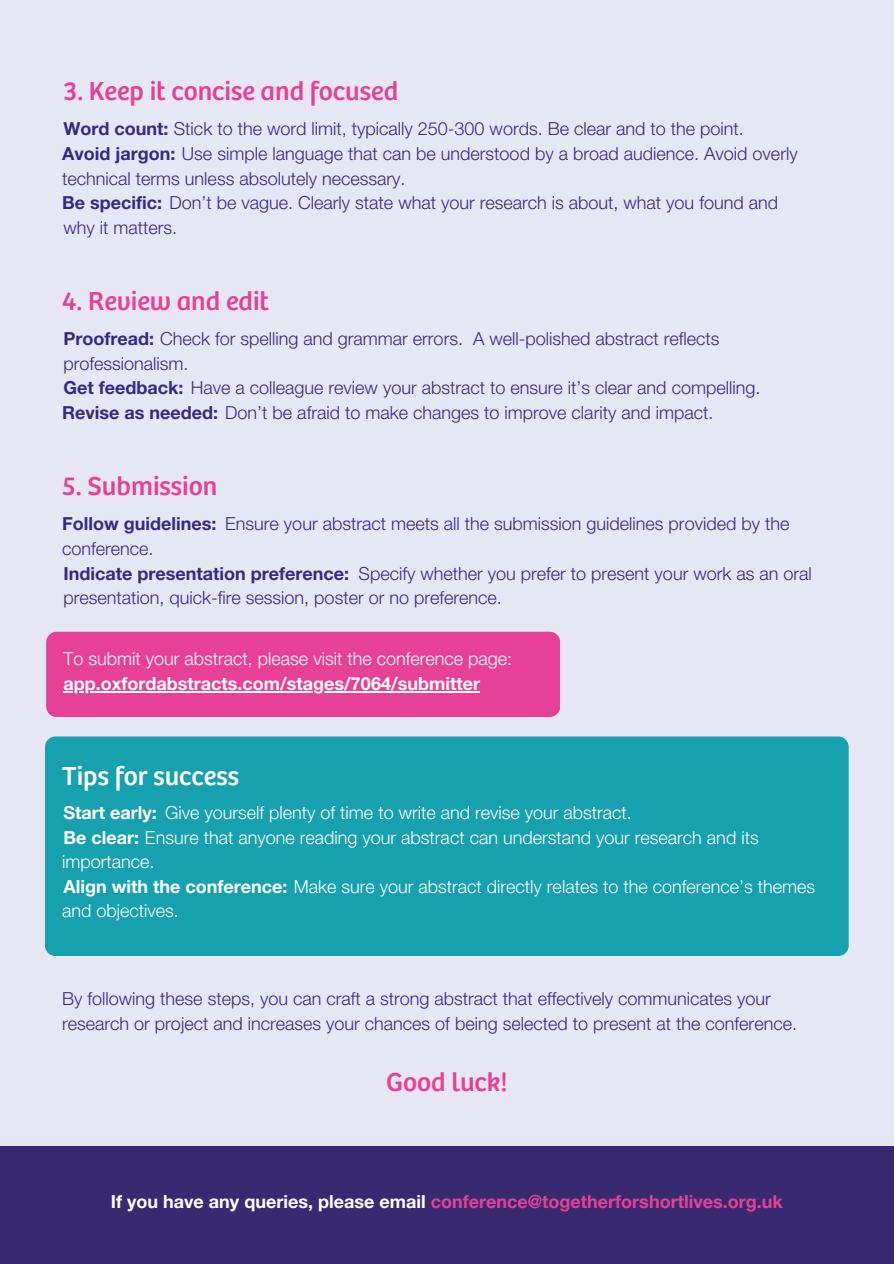
<style>
.page{position:relative;width:894px;height:1264px;background:#fff}
.page>*{position:absolute;margin:0;border:0;box-sizing:border-box;transform-origin:0 0}
.t1{font:27px "Bree";color:#e64097}
.t2{font:27px "Bree";color:#fff}
.t3{font:300 18px/24.8px "Helvetica Neue LT Std";color:#332a86}
.t4{font:300 18px "Helvetica Neue LT Std";color:#fff}
.t5{font:700 18px "Helvetica Neue LT Std";color:#e64097}
.t6{font:700 18px "Helvetica Neue LT Std";color:#fff}
.t7{font:700 18px "Helvetica Neue LT Std";color:#332a86}
.s1{font-weight:700}
.s2{color:#fff}
</style>
<div class="page">
<div style="left:0;top:0;width:893px;height:1263px;background:#e7e6f4"></div>
<div style="left:46px;top:631px;width:514px;height:86px;background:#e64097;border-radius:11px"></div>
<div style="left:45px;top:736px;width:803px;height:220px;background:#17a0ae;border-radius:11px"></div>
<hr style="left:63px;top:691px;width:417px;height:1px;background:#fff">
<div style="left:0;top:1146px;width:893px;height:117px;background:#382a71"></div>
<p class="t1" style="left:63px;top:77px;width:336px">3. Keep it concise and focused</p>
<h1 class="t3" style="left:63px;top:119px;width:681px"><span class="s1">Word count:</span> Stick to the word limit, typically 250-300 words. Be clear and to the point.</h1>
<p class="t3" style="left:62px;top:144px;width:736px"><span class="s1">Avoid jargon:</span> Use simple language that can be understood by a broad audience. Avoid overly</p>
<p class="t3" style="left:62px;top:168px;width:345px">technical terms unless absolutely necessary.</p>
<p class="t3" style="left:62px;top:193px;width:717px"><span class="s1">Be specific:</span> Don’t be vague. Clearly state what your research is about, what you found and</p>
<p class="t3" style="left:63px;top:217px;width:115px">why it matters.</p>
<h1 class="t1" style="left:62px;top:287px;width:208px">4. Review and edit</h1>
<p class="t3" style="left:63px;top:329px;width:657px"><span class="s1">Proofread:</span> Check for spelling and grammar errors. A well-polished abstract reflects</p>
<p class="t3" style="left:63px;top:353px;width:126px">professionalism.</p>
<p class="t3" style="left:63px;top:378px;width:698px"><span class="s1">Get feedback:</span> Have a colleague review your abstract to ensure it’s clear and compelling.</p>
<p class="t3" style="left:62px;top:402px;width:652px"><span class="s1">Revise as needed:</span> Don’t be afraid to make changes to improve clarity and impact.</p>
<p class="t1" style="left:62px;top:472px;width:157px">5. Submission</p>
<h1 class="t7" style="left:62px;top:517px;width:156px">Follow guidelines:</h1>
<p class="t3" style="left:225px;top:514px;width:565px">Ensure your abstract meets all the submission guidelines provided by the</p>
<p class="t3" style="left:62px;top:539px;width:93px">conference.</p>
<p class="t7" style="left:63px;top:567px;width:287px">Indicate presentation preference:</p>
<p class="t3" style="left:358px;top:563px;width:454px">Specify whether you prefer to present your work as an oral</p>
<p class="t3" style="left:63px;top:588px;width:440px">presentation, quick-fire session, poster or no preference.</p>
<p class="t4" style="left:63px;top:652px;width:450px">To submit your abstract, please visit the conference page:</p>
<p class="t6" style="left:63px;top:677px;width:418px">app.oxfordabstracts.com/stages/7064/submitter</p>
<p class="t2" style="left:62px;top:762px;width:178px">Tips for success</p>
<h1 class="t6" style="left:63px;top:806px;width:95px">Start early:</h1>
<p class="t4" style="left:165px;top:806px;width:468px">Give yourself plenty of time to write and revise your abstract.</p>
<p class="t4" style="left:63px;top:830px;width:696px"><span class="s1">Be clear:</span> Ensure that anyone reading your abstract can understand your research and its</p>
<p class="t4" style="left:62px;top:855px;width:94px">importance.</p>
<p class="t4" style="left:63px;top:879px;width:753px"><span class="s1">Align with the conference:</span> Make sure your abstract directly relates to the conference’s themes</p>
<h1 class="t4" style="left:62px;top:904px;width:118px">and objectives.</h1>
<p class="t3" style="left:62px;top:988px;width:736px">By following these steps, you can craft a strong abstract that effectively communicates your research or project and increases your chances of being selected to present at the conference.</p>
<p class="t1" style="left:386px;top:1068px;width:123px">Good luck!</p>
<h2 class="t5" style="left:111px;top:1194px;width:673px"><span class="s2">If you have any queries, please email</span> conference@togetherforshortlives.org.uk</h2>
</div>
